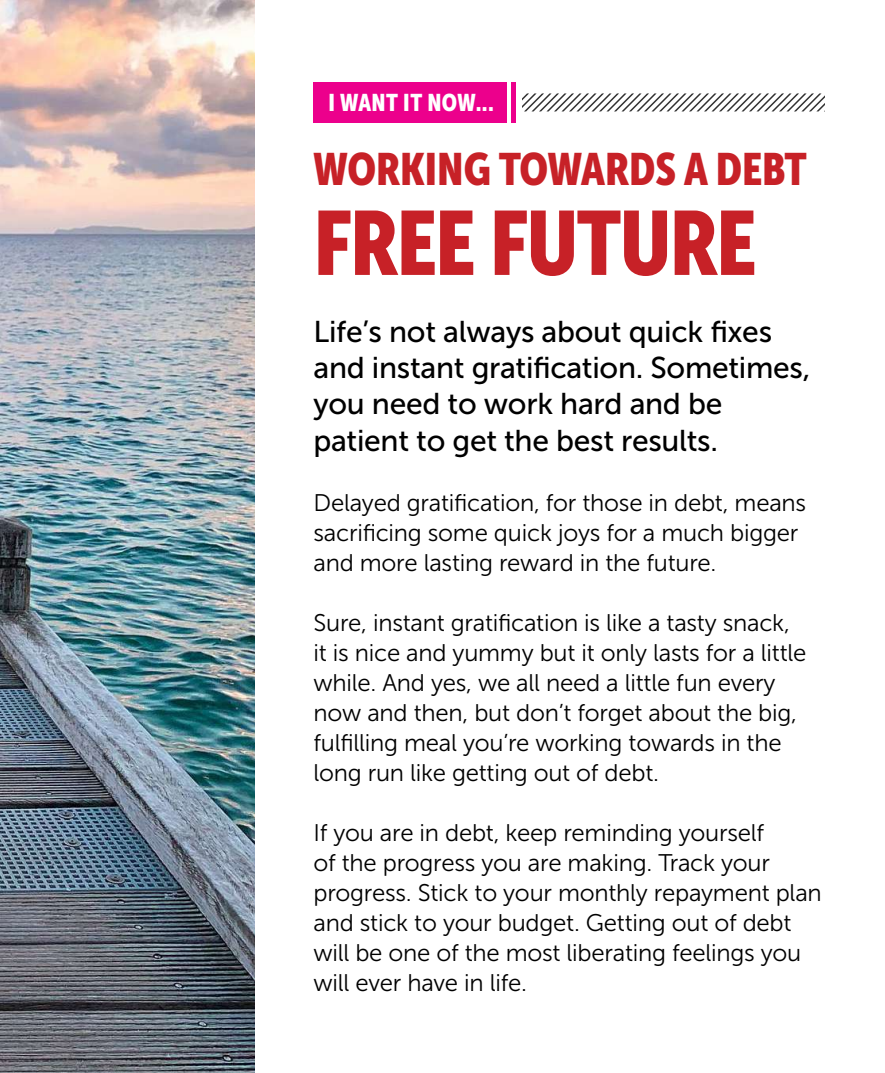
<style>
.page{position:relative;width:885px;height:1073px;background:#fff}
.page>*{position:absolute;margin:0;border:0;box-sizing:border-box;transform-origin:0 0}
.t1{font:90px "Museo Sans Condensed 900";letter-spacing:-.02em;color:#c72127}
.t2{font:45px "Museo Sans Condensed 900";color:#c72127}
.t3{font:30px/36px "Museo Sans 500";letter-spacing:-.01em;color:#000}
.t4{font:24px/30px "Museo Sans 300";letter-spacing:-.01em;color:#000}
.t5{font:24px "Museo Sans Condensed 900";letter-spacing:.02em;color:#fff}
</style>
<div class="page">
<div style="left:314px;top:82px;width:193px;height:41px;background:#ec008c"></div>
<hr style="left:512px;top:82px;width:4px;height:41px;background:#ec008c">
<svg style="left:522px;top:93px;width:303px;height:18px"></svg>
<img style="left:0;top:0;width:255px;height:1072px">
<p class="t5" style="left:328px;top:89px;width:167px">I WANT IT NOW...</p>
<h2 class="t2" style="left:314px;top:143px;width:495px">WORKING TOWARDS A DEBT</h2>
<h1 class="t1" style="left:314px;top:192px;width:445px">FREE FUTURE</h1>
<p class="t3" style="left:314px;top:314px;width:498px">Life’s not always about quick fixes and instant gratification. Sometimes, you need to work hard and be patient to get the best results.</p>
<p class="t4" style="left:314px;top:487px;width:494px">Delayed gratification, for those in debt, means sacrificing some quick joys for a much bigger and more lasting reward in the future.</p>
<p class="t4" style="left:314px;top:607px;width:494px">Sure, instant gratification is like a tasty snack, it is nice and yummy but it only lasts for a little while. And yes, we all need a little fun every now and then, but don’t forget about the big, fulfilling meal you’re working towards in the long run like getting out of debt.</p>
<p class="t4" style="left:314px;top:817px;width:510px">If you are in debt, keep reminding yourself<br>of the progress you are making. Track your progress. Stick to your monthly repayment plan and stick to your budget. Getting out of debt will be one of the most liberating feelings you will ever have in life.</p>
</div>
